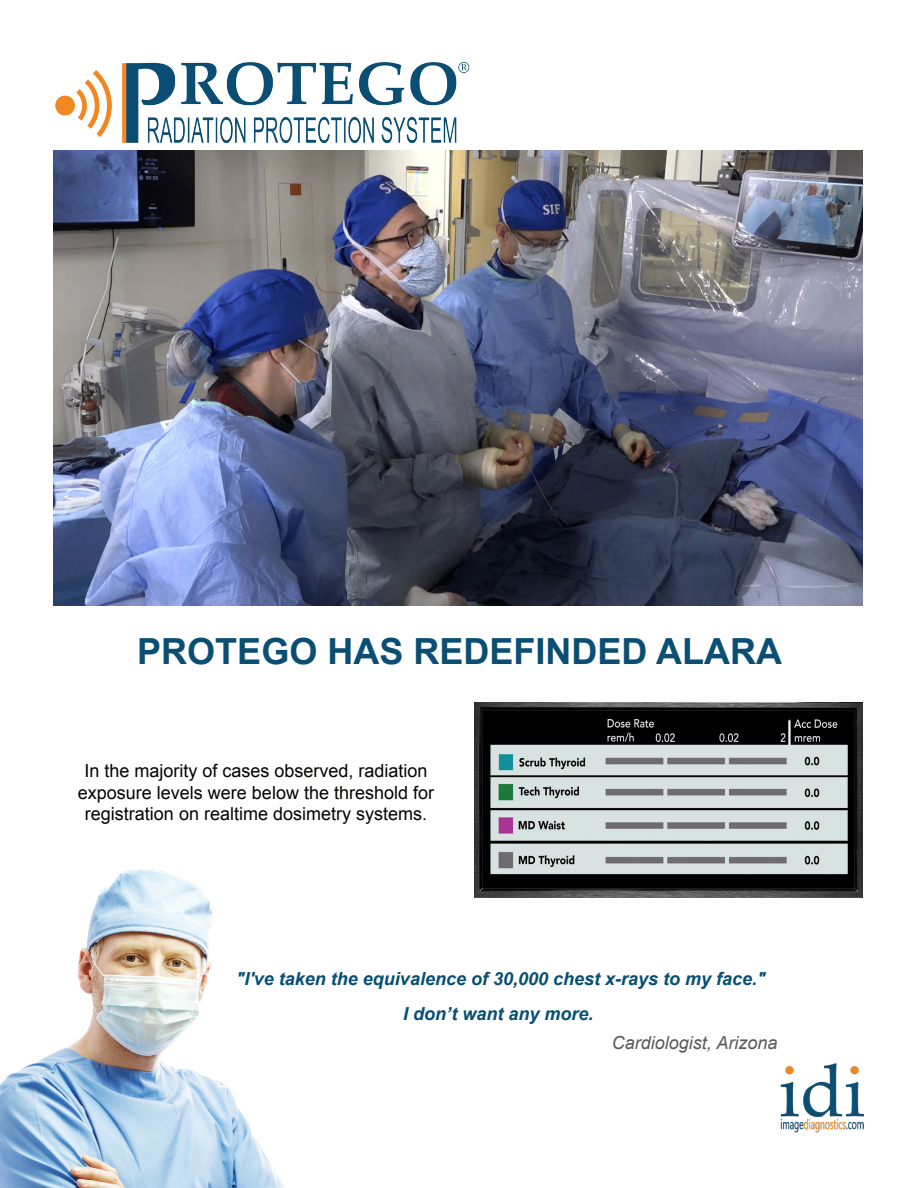
<style>
.page{position:relative;width:918px;height:1188px;background:#fff}
.page>*{position:absolute;margin:0;border:0;box-sizing:border-box;transform-origin:0 0}
.t1{font:700 36px "Arial";color:#0a4e73}
.t2{font:18px/21.6px "Arial";color:#040503;text-align:center}
.t3{font:italic 700 18px "Arial";color:#064e73}
.t4{font:italic 18px "Arial";color:#595a59}
</style>
<div class="page">
<img style="left:0;top:869px;width:284px;height:319px">
<img style="left:55px;top:62px;width:415px;height:82px">
<img style="left:780px;top:1063px;width:84px;height:70px">
<img style="left:53px;top:150px;width:810px;height:456px">
<img style="left:475px;top:702px;width:388px;height:195px">
<p class="t1" style="left:137px;top:628px;width:646px">PROTEGO HAS REDEFINDED ALARA</p>
<p class="t2" style="left:78px;top:760px;width:358px">In the majority of cases observed, radiation exposure levels were below the threshold for registration on realtime dosimetry systems.</p>
<p class="t3" style="left:236px;top:967px;width:531px">"I've taken the equivalence of 30,000 chest x-rays to my face."</p>
<p class="t3" style="left:403px;top:1002px;width:192px">I don’t want any more.</p>
<p class="t4" style="left:612px;top:1031px;width:167px">Cardiologist, Arizona</p>
</div>
